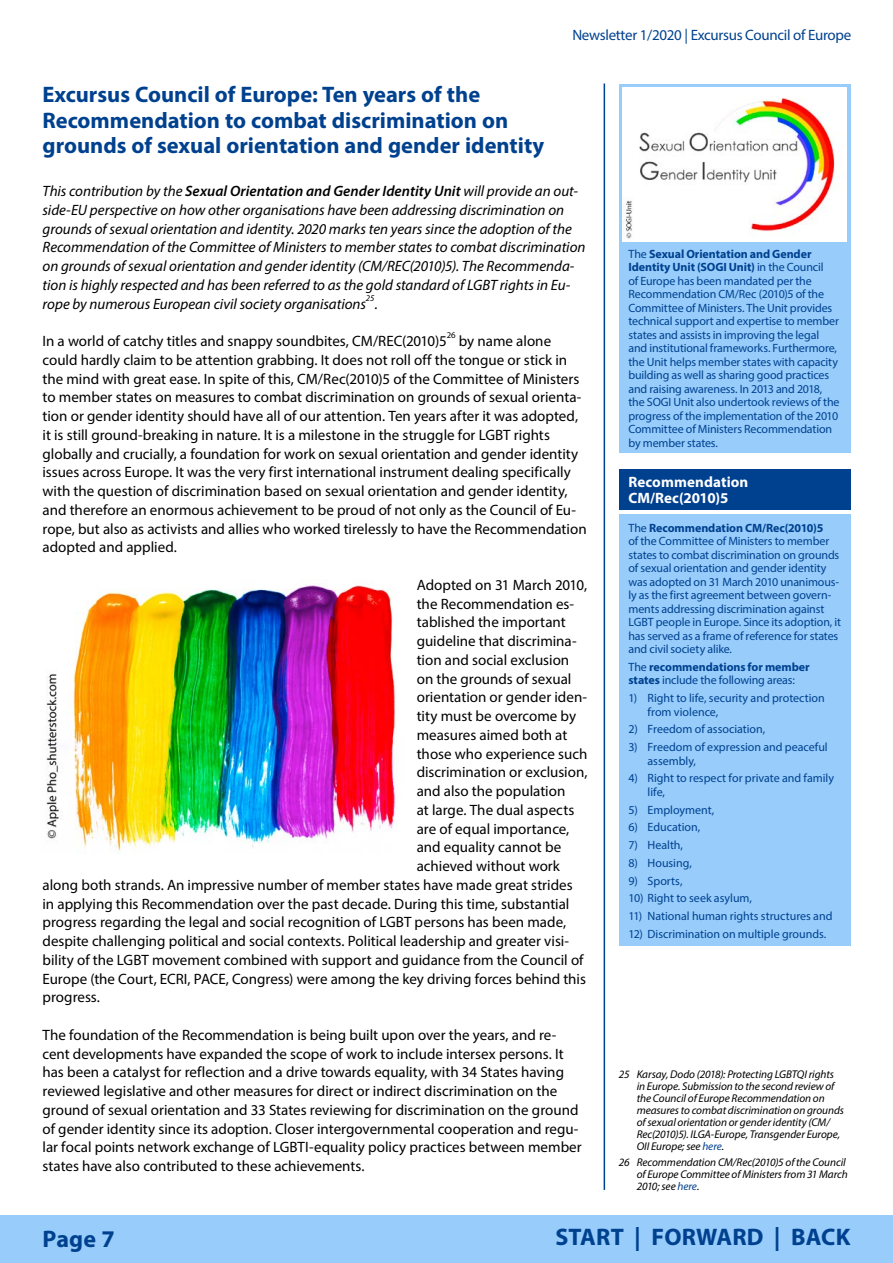
<style>
.page{position:relative;width:893px;height:1263px;background:#fff}
.page>*{position:absolute;margin:0;border:0;box-sizing:border-box;transform-origin:0 0}
.t1{font:700 24px "Myriad Pro";letter-spacing:.01em;color:#00418f}
.t2{font:700 22.5px/25.5px "Myriad Pro";color:#00418f}
.t3{font:15px/18.8px "Myriad Pro";color:#000}
.t4{font:italic 15px/18.8px "Myriad Pro";color:#000}
.t5{font:15px "Myriad Pro";letter-spacing:-.02em;color:#00418f}
.t6{font:700 15px/16px "Myriad Pro";letter-spacing:.005em;color:#fff}
.t7{font:12px/13.5px "Myriad Pro";letter-spacing:-.01em;color:#00418f}
.t8{font:700 12px/13.5px "Myriad Pro";letter-spacing:-.005em;color:#00418f}
.t9{font:italic 11.25px/12px "Myriad Pro";letter-spacing:-.005em;color:#000}
.t10{font:italic 8.7px "Myriad Pro";color:#000}
.t11{font:8.7px "Myriad Pro";color:#000}
.s1{font-weight:600}
.s2{font-weight:700}
.s3{font-weight:400}
.s4{color:#00418f}
</style>
<div class="page">
<hr style="left:604px;top:84px;width:1px;height:1106px;background:#00418f">
<div style="left:0;top:1215px;width:893px;height:48px;background:#97ccfb"></div>
<div style="left:619px;top:84px;width:231px;height:369px;background:#97ccfb"></div>
<img style="left:622px;top:88px;width:225px;height:154px">
<div style="left:619px;top:514px;width:231px;height:432px;background:#97ccfb"></div>
<div style="left:619px;top:470px;width:231px;height:40px;background:#00418f"></div>
<img style="left:46px;top:579px;width:350px;height:275px">
<p class="t5" style="left:572px;top:26px;width:280px">Newsletter 1/2020 | Excursus Council of Europe</p>
<h2 class="t2" style="left:43px;top:81px;width:503px">Excursus Council of Europe: Ten years of the<br>Recommendation to combat discrimination on grounds of sexual orientation and gender identity</h2>
<p class="t4" style="left:43px;top:181px;width:544px">This contribution by the <span class="s1">Sexual Orientation and Gender Identity Unit</span> will provide an out‑ side-EU perspective on how other organisations have been addressing discrimination on grounds of sexual orientation and identity. 2020 marks ten years since the adoption of the Recommendation of the Committee of Ministers to member states to combat discrimination on grounds of sexual orientation and gender identity (CM/REC(2010)5). The Recommenda‑ tion is highly respected and has been referred to as the gold standard of LGBT rights in Eu‑ rope by numerous European civil society organisations</p>
<p class="t10" style="left:366px;top:292px;width:10px">25</p>
<p class="t4" style="left:375px;top:294px;width:5px">.</p>
<p class="t3" style="left:43px;top:331px;width:406px">In a world of catchy titles and snappy soundbites, CM/REC(2010)5</p>
<p class="t11" style="left:447px;top:330px;width:10px">26</p>
<p class="t3" style="left:43px;top:331px;width:546px;text-indent:416px">by name alone could hardly claim to be attention grabbing. It does not roll off the tongue or stick in the mind with great ease. In spite of this, CM/Rec(2010)5 of the Committee of Ministers to member states on measures to combat discrimination on grounds of sexual orienta&shy;tion or gender identity should have all of our attention. Ten years after it was adopted, it is still ground-breaking in nature. It is a milestone in the struggle for LGBT rights globally and crucially, a foundation for work on sexual orientation and gender identity issues across Europe. It was the very first international instrument dealing specifically with the question of discrimination based on sexual orientation and gender identity, and therefore an enormous achievement to be proud of not only as the Council of Eu&shy;rope, but also as activists and allies who worked tirelessly to have the Recommendation adopted and applied.</p>
<p class="t3" style="left:417px;top:575px;width:172px">Adopted on 31 March 2010,</p>
<p class="t3" style="left:417px;top:594px;width:159px">the Recommendation es-</p>
<p class="t3" style="left:417px;top:613px;width:150px">tablished the important</p>
<p class="t3" style="left:417px;top:631px;width:161px">guideline that discrimina-</p>
<p class="t3" style="left:417px;top:650px;width:154px">tion and social exclusion</p>
<p class="t3" style="left:417px;top:669px;width:156px">on the grounds of sexual</p>
<p class="t3" style="left:417px;top:688px;width:172px">orientation or gender iden-</p>
<p class="t3" style="left:417px;top:706px;width:161px">tity must be overcome by</p>
<p class="t3" style="left:417px;top:725px;width:152px">measures aimed both at</p>
<p class="t3" style="left:417px;top:744px;width:172px">those who experience such</p>
<p class="t3" style="left:417px;top:763px;width:172px">discrimination or exclusion,</p>
<p class="t3" style="left:417px;top:781px;width:150px">and also the population</p>
<p class="t3" style="left:417px;top:800px;width:159px">at large. The dual aspects</p>
<p class="t3" style="left:417px;top:819px;width:154px">are of equal importance,</p>
<p class="t3" style="left:417px;top:838px;width:146px">and equality cannot be</p>
<p class="t3" style="left:417px;top:856px;width:145px">achieved without work</p>
<p class="t3" style="left:43px;top:875px;width:532px">along both strands. An impressive number of member states have made great strides</p>
<p class="t3" style="left:43px;top:894px;width:528px">in applying this Recommendation over the past decade. During this time, substantial</p>
<p class="t3" style="left:43px;top:913px;width:525px">progress regarding the legal and social recognition of LGBT persons has been made,</p>
<p class="t3" style="left:43px;top:931px;width:528px">despite challenging political and social contexts. Political leadership and greater visi-</p>
<p class="t3" style="left:43px;top:950px;width:543px">bility of the LGBT movement combined with support and guidance from the Council of</p>
<p class="t3" style="left:43px;top:969px;width:545px">Europe (the Court, ECRI, PACE, Congress) were among the key driving forces behind this</p>
<p class="t3" style="left:43px;top:988px;width:59px">progress.</p>
<p class="t3" style="left:43px;top:1025px;width:541px">The foundation of the Recommendation is being built upon over the years, and re&shy;cent developments have expanded the scope of work to include intersex persons. It has been a catalyst for reflection and a drive towards equality, with 34 States having reviewed legislative and other measures for direct or indirect discrimination on the ground of sexual orientation and 33 States reviewing for discrimination on the ground of gender identity since its adoption. Closer intergovernmental cooperation and regu&shy;lar focal points network exchange of LGBTI-equality policy practices between member states have also contributed to these achievements.</p>
<p class="t7" style="left:628px;top:247px;width:213px">The <span class="s2">Sexual Orientation and Gender Identity Unit (SOGI Unit)</span> in the Council<br>of Europe has been mandated per the Recommendation CM/Rec (2010)5 of the Committee of Ministers. The Unit provides technical support and expertise to member states and assists in improving the legal and institutional frameworks. Furthermore, the Unit helps member states with capacity building as well as sharing good practices and raising awareness. In 2013 and 2018, the SOGI Unit also undertook reviews of the progress of the implementation of the 2010<br>Committee of Ministers Recommendation by member states.</p>
<p class="t6" style="left:628px;top:473px;width:121px">Recommendation<br>CM/Rec(2010)5</p>
<p class="t7" style="left:628px;top:521px;width:214px">The <span class="s2">Recommendation CM/Rec(2010)5<br></span>of the Committee of Ministers to member states to combat discrimination on grounds of sexual orientation and gender identity was adopted on 31 March 2010 unanimous&shy;ly as the first agreement between govern&shy;ments addressing discrimination against LGBT people in Europe. Since its adoption, it has served as a frame of reference for states and civil society alike.</p>
<p class="t8" style="left:628px;top:660px;width:183px"><span class="s3">The</span> recommendations for member states <span class="s3">include the following areas:</span></p>
<p class="t7" style="left:648px;top:691px;width:179px;text-indent:-19px">1) Right to life, security and protection from violence,</p>
<p class="t7" style="left:628px;top:722px;width:138px">2) Freedom of association,</p>
<p class="t7" style="left:648px;top:740px;width:182px;text-indent:-19px">3) Freedom of expression and peaceful assembly,</p>
<p class="t7" style="left:648px;top:771px;width:188px;text-indent:-19px">4) Right to respect for private and family life,</p>
<p class="t7" style="left:628px;top:803px;width:87px">5) Employment,</p>
<p class="t7" style="left:628px;top:820px;width:73px">6) Education,</p>
<p class="t7" style="left:628px;top:838px;width:56px">7) Health,</p>
<p class="t7" style="left:628px;top:856px;width:65px">8) Housing,</p>
<p class="t7" style="left:628px;top:874px;width:56px">9) Sports,</p>
<p class="t7" style="left:628px;top:891px;width:125px">10) Right to seek asylum,</p>
<p class="t7" style="left:628px;top:909px;width:205px">11) National human rights structures and</p>
<p class="t7" style="left:628px;top:927px;width:199px">12) Discrimination on multiple grounds.</p>
<p class="t9" style="left:637px;top:1068px;width:209px;text-indent:-18px">25 Karsay, Dodo (2018): Protecting LGBTQI rights in Europe. Submission to the second review of the Council of Europe Recommendation on measures to combat discrimination on grounds of sexual orientation or gender identity (CM/ Rec(2010)5). ILGA-Europe, Transgender Europe, OII Europe; see <span class="s4">here</span>.</p>
<p class="t9" style="left:637px;top:1156px;width:213px;text-indent:-18px">26 Recommendation CM/Rec(2010)5 of the Council of Europe Committee of Ministers from 31 March<br>2010; see <span class="s4">here</span>.</p>
<h1 class="t1" style="left:43px;top:1223px;width:74px">Page 7</h1>
<p class="t1" style="left:555px;top:1222px;width:297px">START | FORWARD | BACK</p>
</div>
